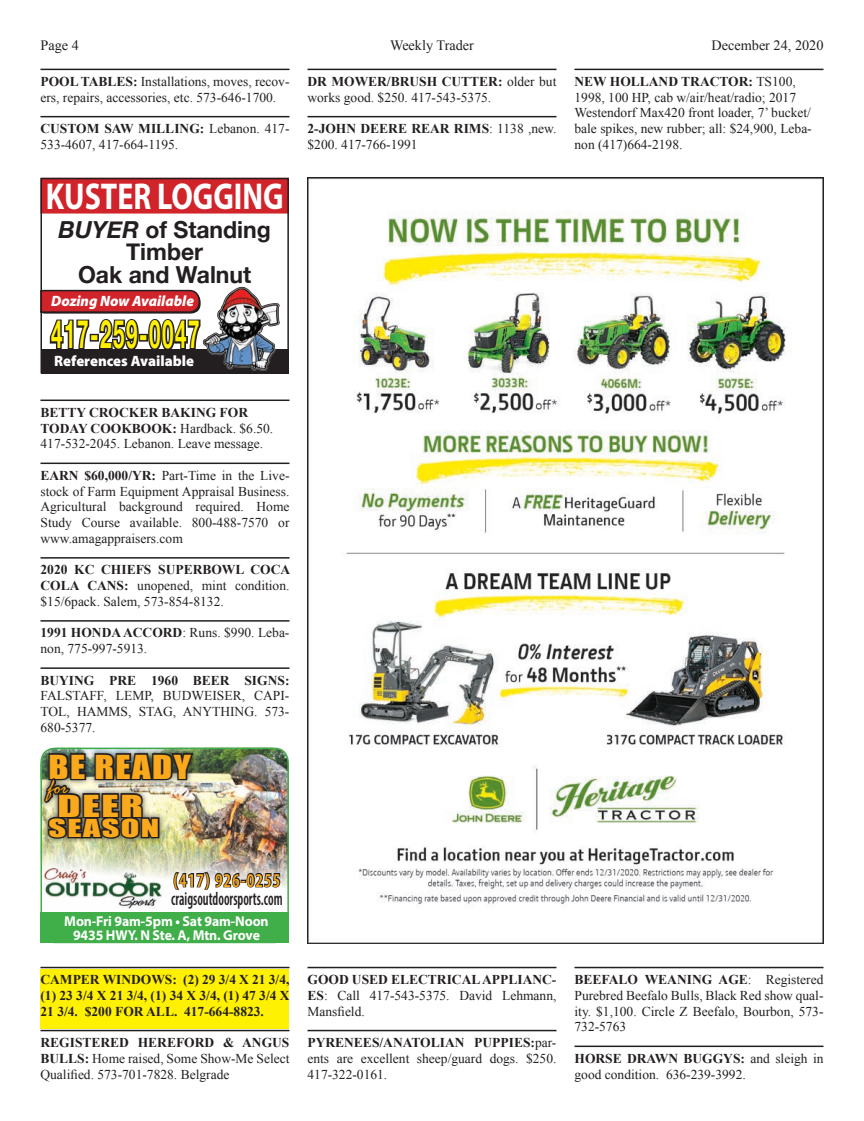
<style>
.page{position:relative;width:864px;height:1121px;background:#fff}
.page>*{position:absolute;margin:0;border:0;box-sizing:border-box;transform-origin:0 0}
.t1{font:700 39px "Helvetica Neue";letter-spacing:.075em;color:#fff101;scale:.53 1}
.t2{font:700 37.5px "Myriad Pro";color:#fff;scale:.8 1}
.t3{font:30.3px "Impact";letter-spacing:.04em;color:#f9a91b;scale:1.2 1}
.t4{font:27.75px "Impact";color:#f9a91b;scale:1.5 1}
.t5{font:700 23.4px/22.5px "Helvetica Neue";color:#231f20;text-align:center}
.t6{font:22.8px "Impact";letter-spacing:.04em;color:#f9a91b;scale:1.5 1}
.t7{font:22.05px "Rage Italic Plain";color:#f9a91b;scale:.94 1}
.t8{font:600 condensed 19.5px "Myriad Pro";letter-spacing:.06em;color:#f9a91b;scale:.94 1}
.t9{font:600 condensed 18.9px "Myriad Pro";color:#231f20;scale:.72 1}
.t10{font:900 15px "Myriad Pro";color:#fff}
.t11{font:italic 900 15px "Myriad Pro";color:#fff}
.t12{font:700 semi-expanded 14.25px/14px "Myriad Pro";letter-spacing:-.01em;color:#fff;text-align:center;scale:.9 1}
.t13{font:14.25px "Times New Roman";color:#231f20}
.class{font:13.5px/15.8px "Times New Roman";color:#231f20}
.YELLOW{font:700 13.5px/15.8px "Times New Roman";color:#231f20;text-align:justify}
.s1{font-weight:700}
.s2{font-style:italic}
</style>
<div class="page">
<hr style="left:40px;top:69px;width:250px;height:1px;background:#231f20">
<hr style="left:40px;top:116px;width:250px;height:1px;background:#231f20">
<hr style="left:40px;top:399px;width:250px;height:2px;background:#231f20">
<hr style="left:40px;top:462px;width:250px;height:2px;background:#231f20">
<hr style="left:40px;top:557px;width:250px;height:1px;background:#231f20">
<hr style="left:40px;top:620px;width:250px;height:1px;background:#231f20">
<hr style="left:40px;top:667px;width:250px;height:2px;background:#231f20">
<hr style="left:40px;top:966px;width:250px;height:2px;background:#231f20">
<div style="left:40px;top:969px;width:250px;height:59px;background:#fff101"></div>
<hr style="left:40px;top:1029px;width:250px;height:2px;background:#231f20">
<hr style="left:308px;top:69px;width:248px;height:1px;background:#231f20">
<hr style="left:308px;top:116px;width:248px;height:1px;background:#231f20">
<hr style="left:308px;top:966px;width:248px;height:2px;background:#231f20">
<hr style="left:308px;top:1029px;width:248px;height:2px;background:#231f20">
<hr style="left:574px;top:69px;width:250px;height:1px;background:#231f20">
<hr style="left:574px;top:966px;width:250px;height:2px;background:#231f20">
<hr style="left:574px;top:1045px;width:250px;height:2px;background:#231f20">
<img style="left:308px;top:178px;width:516px;height:765px">
<img style="left:43px;top:750px;width:243px;height:138px">
<div style="left:40px;top:912px;width:249px;height:31px;background:#40ae49"></div>
<svg style="left:171px;top:867px;width:112px;height:23px"></svg>
<img style="left:43px;top:863px;width:125px;height:46px">
<div style="left:40px;top:747px;width:249px;height:196px;border:2px solid #40ae49;border-radius:14px"></div>
<div style="left:40px;top:747px;width:159px;height:97px;background:#231f20;opacity:.86"></div>
<img style="left:43px;top:747px;width:152px;height:93px">
<div style="left:41px;top:349px;width:248px;height:24px;background:#231f20"></div>
<img style="left:202px;top:286px;width:78px;height:84px">
<svg style="left:43px;top:290px;width:158px;height:59px"></svg>
<div style="left:40px;top:178px;width:249px;height:35px;background:#d1232a"></div>
<div style="left:40px;top:178px;width:249px;height:195px;border:2px solid #231f20"></div>
<p class="t13" style="left:40px;top:36px;width:40px">Page 4</p>
<p class="t13" style="left:390px;top:36px;width:85px">Weekly Trader</p>
<p class="t13" style="left:712px;top:36px;width:113px">December 24, 2020</p>
<p class="class" style="left:40px;top:73px;width:251px"><span class="s1">POOL TABLES:</span> Installations, moves, recov&shy;ers, repairs, accessories, etc. 573-646-1700.</p>
<p class="class" style="left:40px;top:121px;width:251px"><span class="s1">CUSTOM SAW MILLING:</span> Lebanon. 417-<br>533-4607, 417-664-1195.</p>
<p class="class" style="left:308px;top:73px;width:250px"><span class="s1">DR MOWER/BRUSH CUTTER:</span> older but works good. $250. 417-543-5375.</p>
<p class="class" style="left:308px;top:121px;width:250px"><span class="s1">2-JOHN DEERE REAR RIMS</span>: 1138 ,new. $200. 417-766-1991</p>
<p class="class" style="left:574px;top:73px;width:239px"><span class="s1">NEW HOLLAND TRACTOR:</span> TS100, 1998, 100 HP, cab w/air/heat/radio; 2017<br>Westendorf Max420 front loader, 7’ bucket/ bale spikes, new rubber; all: $24,900, Leba&shy;non (417)664-2198.</p>
<p class="t2" style="left:46px;top:172px;width:299px">KUSTER LOGGING</p>
<p class="t5" style="left:58px;top:217px;width:214px"><span class="s2">BUYER</span> of Standing<br>Timber<br>Oak and Walnut</p>
<p class="t1" style="left:51px;top:310px;width:282px">417-259-0047</p>
<p class="t10" style="left:54px;top:351px;width:141px">References Available</p>
<p class="t11" style="left:51px;top:291px;width:145px">Dozing Now Available</p>
<p class="class" style="left:40px;top:404px;width:234px"><span class="s1">BETTY CROCKER BAKING FOR<br>TODAY COOKBOOK:</span> Hardback. $6.50.<br>417-532-2045. Lebanon. Leave message.</p>
<p class="class" style="left:40px;top:467px;width:251px;text-align:justify"><span class="s1">EARN $60,000/YR:</span> Part-Time in the Live&shy;stock of Farm Equipment Appraisal Business.<br>Agricultural background required. Home Study Course available. 800-488-7570 or www.amagappraisers.com</p>
<p class="class" style="left:40px;top:562px;width:251px;text-align:justify"><span class="s1">2020 KC CHIEFS SUPERBOWL COCA COLA CANS:</span> unopened, mint condition. $15/6pack. Salem, 573-854-8132.</p>
<p class="class" style="left:40px;top:625px;width:250px"><span class="s1">1991 HONDA ACCORD</span>: Runs. $990. Leba&shy;non, 775-997-5913.</p>
<p class="class" style="left:40px;top:672px;width:251px;text-align:justify"><span class="s1">BUYING PRE 1960 BEER SIGNS:<br></span>FALSTAFF, LEMP, BUDWEISER, CAPI-TOL, HAMMS, STAG, ANYTHING. 573- 680-5377.</p>
<p class="t3" style="left:49px;top:743px;width:120px">BE READY</p>
<p class="t7" style="left:49px;top:773px;width:22px">for</p>
<p class="t4" style="left:58px;top:784px;width:58px">DEER</p>
<p class="t6" style="left:49px;top:810px;width:75px">SEASON</p>
<p class="t8" style="left:173px;top:868px;width:115px">(417) 926-0255</p>
<p class="t9" style="left:171px;top:886px;width:156px">craigsoutdoorsports.com</p>
<p class="t12" style="left:64px;top:914px;width:229px">Mon-Fri 9am-5pm • Sat 9am-Noon<br>9435 HWY. N Ste. A, Mtn. Grove</p>
<p class="YELLOW" style="left:40px;top:971px;width:251px">CAMPER WINDOWS: (2) 29 3/4 X 21 3/4, (1) 23 3/4 X 21 3/4, (1) 34 X 3/4, (1) 47 3/4 X 21 3/4. $200 FOR ALL. 417-664-8823.</p>
<p class="class" style="left:40px;top:1034px;width:251px;text-align:justify"><span class="s1">REGISTERED HEREFORD &amp; ANGUS BULLS:</span> Home raised, Some Show-Me Select Qualified. 573-701-7828. Belgrade</p>
<p class="class" style="left:308px;top:971px;width:251px;text-align:justify"><span class="s1">GOOD USED ELECTRICAL APPLIANC-ES</span>: Call 417-543-5375. David Lehmann, Mansfield.</p>
<p class="class" style="left:308px;top:1034px;width:251px;text-align:justify"><span class="s1">PYRENEES/ANATOLIAN PUPPIES:</span>par&shy;ents are excellent sheep/guard dogs. $250.<br>417-322-0161.</p>
<p class="class" style="left:574px;top:971px;width:251px;text-align:justify"><span class="s1">BEEFALO WEANING AGE</span>: Registered Purebred Beefalo Bulls, Black Red show qual&shy;ity. $1,100. Circle Z Beefalo, Bourbon, 573- 732-5763</p>
<p class="class" style="left:574px;top:1050px;width:251px"><span class="s1">HORSE DRAWN BUGGYS:</span> and sleigh in good condition. 636-239-3992.</p>
</div>
